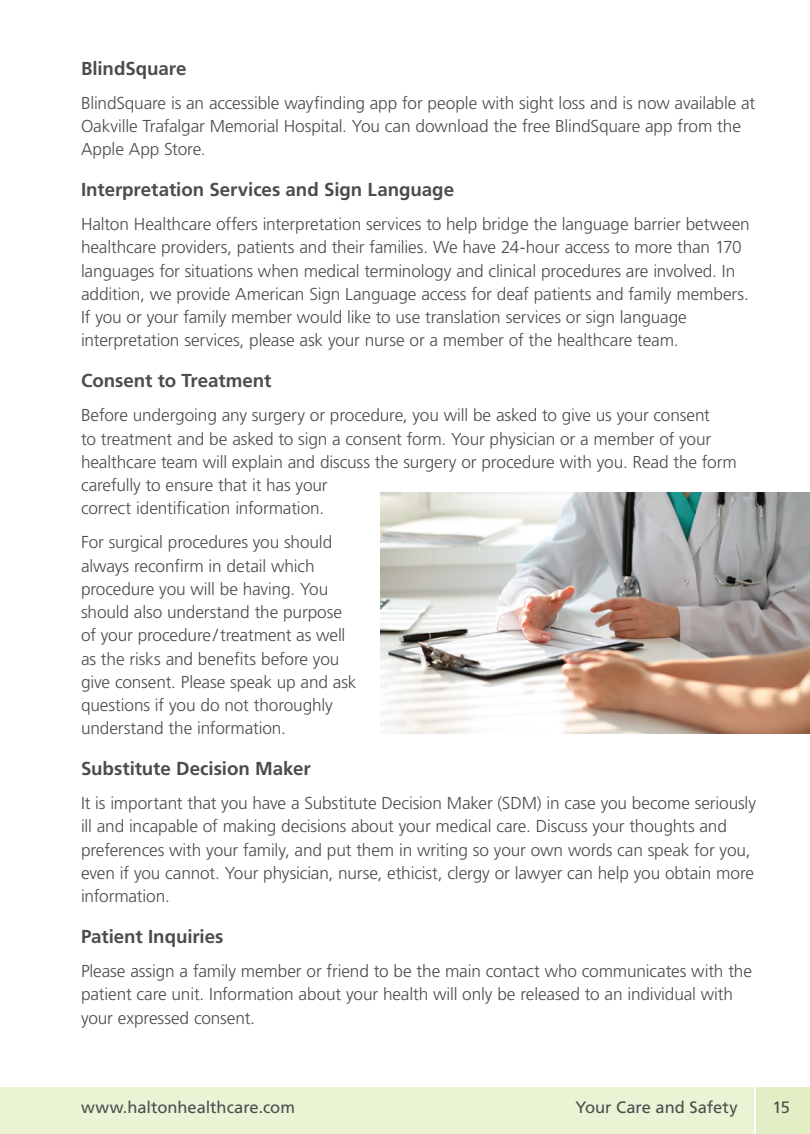
<style>
.page{position:relative;width:810px;height:1134px;background:#fff}
.page>*{position:absolute;margin:0;border:0;box-sizing:border-box;transform-origin:0 0}
.t1{font:700 18.75px "Frutiger LT Std";letter-spacing:-.005em;color:#4b4c4d}
.t2{font:300 17.25px/23.2px "Frutiger LT Std";letter-spacing:-.01em;color:#4b4c4d}
.t3{font:16.5px "Frutiger LT Std";color:#4b4c4d}
</style>
<div class="page">
<div style="left:0;top:1087px;width:754px;height:47px;background:#eaf3d4"></div>
<div style="left:756px;top:1087px;width:54px;height:47px;background:#e2eec4"></div>
<img style="left:380px;top:493px;width:430px;height:241px">
<p class="t1" style="left:81px;top:57px;width:107px">BlindSquare</p>
<p class="t2" style="left:81px;top:92px;width:676px">BlindSquare is an accessible wayfinding app for people with sight loss and is now available at<br>Oakville Trafalgar Memorial Hospital. You can download the free BlindSquare app from the<br>Apple App Store.</p>
<p class="t1" style="left:81px;top:179px;width:375px">Interpretation Services and Sign Language</p>
<p class="t2" style="left:81px;top:213px;width:670px">Halton Healthcare offers interpretation services to help bridge the language barrier between healthcare providers, patients and their families. We have 24-hour access to more than 170 languages for situations when medical terminology and clinical procedures are involved. In addition, we provide American Sign Language access for deaf patients and family members.<br>If you or your family member would like to use translation services or sign language interpretation services, please ask your nurse or a member of the healthcare team.</p>
<p class="t1" style="left:81px;top:370px;width:192px">Consent to Treatment</p>
<p class="t2" style="left:81px;top:404px;width:657px">Before undergoing any surgery or procedure, you will be asked to give us your consent<br>to treatment and be asked to sign a consent form. Your physician or a member of your healthcare team will explain and discuss the surgery or procedure with you. Read the form carefully to ensure that it has your<br>correct identification information.</p>
<p class="t2" style="left:81px;top:531px;width:277px">For surgical procedures you should always reconfirm in detail which procedure you will be having. You should also understand the purpose of your procedure/treatment as well as the risks and benefits before you give consent. Please speak up and ask questions if you do not thoroughly understand the information.</p>
<p class="t1" style="left:81px;top:758px;width:231px">Substitute Decision Maker</p>
<p class="t2" style="left:81px;top:792px;width:677px">It is important that you have a Substitute Decision Maker (SDM) in case you become seriously ill and incapable of making decisions about your medical care. Discuss your thoughts and preferences with your family, and put them in writing so your own words can speak for you, even if you cannot. Your physician, nurse, ethicist, clergy or lawyer can help you obtain more information.</p>
<p class="t1" style="left:81px;top:925px;width:144px">Patient Inquiries</p>
<p class="t2" style="left:81px;top:960px;width:673px">Please assign a family member or friend to be the main contact who communicates with the patient care unit. Information about your health will only be released to an individual with your expressed consent.</p>
<p class="t3" style="left:81px;top:1097px;width:216px">www.haltonhealthcare.com</p>
<p class="t3" style="left:575px;top:1097px;width:164px">Your Care and Safety</p>
<p class="t3" style="left:773px;top:1097px;width:19px">15</p>
</div>
